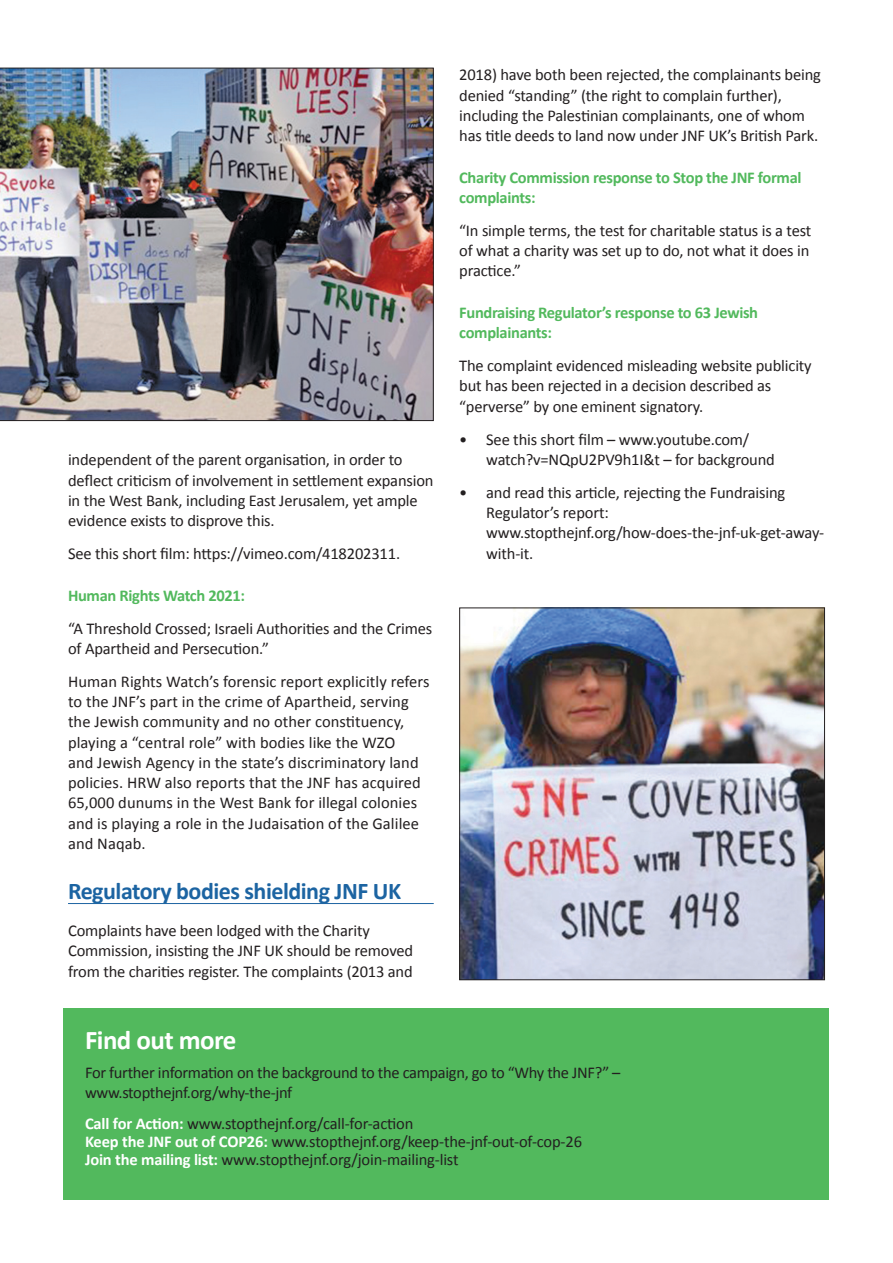
<style>
.page{position:relative;width:893px;height:1263px;background:#fff}
.page>*{position:absolute;margin:0;border:0;box-sizing:border-box;transform-origin:0 0}
.t1{font:700 27px "Calibri";letter-spacing:-.02em;color:#fff}
.t2{font:700 24px "Calibri";letter-spacing:-.02em;color:#1c64a2}
.t3{font:16.5px/20.2px "Calibri";letter-spacing:-.01em;color:#231f20}
.t4{font:700 16.5px/20.2px "Calibri";letter-spacing:-.02em;color:#52b95d}
.s1{font-weight:700;color:#fff}
</style>
<div class="page">
<hr style="left:68px;top:903px;width:366px;height:1px;background:#1c64a2">
<div style="left:64px;top:1008px;width:765px;height:191px;background:#52b95d"></div>
<img style="left:461px;top:609px;width:362px;height:369px">
<div style="left:459px;top:607px;width:366px;height:373px;border:1px solid #231f20"></div>
<img style="left:0;top:68px;width:434px;height:353px">
<p class="t3" style="left:68px;top:449px;width:367px">independent of the parent organisation, in order to deflect criticism of involvement in settlement expansion in the West Bank, including East Jerusalem, yet ample evidence exists to disprove this.</p>
<p class="t3" style="left:68px;top:543px;width:334px">See this short film: https://vimeo.com/418202311.</p>
<p class="t4" style="left:68px;top:584px;width:179px">Human Rights Watch 2021:</p>
<p class="t3" style="left:68px;top:617px;width:366px">“A Threshold Crossed; Israeli Authorities and the Crimes of Apartheid and Persecution.”</p>
<p class="t3" style="left:68px;top:671px;width:363px">Human Rights Watch’s forensic report explicitly refers to the JNF’s part in the crime of Apartheid, serving the Jewish community and no other constituency, playing a “central role” with bodies like the WZO<br>and Jewish Agency in the state’s discriminatory land policies. HRW also reports that the JNF has acquired 65,000 dunums in the West Bank for illegal colonies and is playing a role in the Judaisation of the Galilee and Naqab.</p>
<h2 class="t2" style="left:68px;top:874px;width:335px">Regulatory bodies shielding JNF UK</h2>
<p class="t3" style="left:68px;top:920px;width:347px">Complaints have been lodged with the Charity<br>Commission, insisting the JNF UK should be removed from the charities register. The complaints (2013 and</p>
<p class="t3" style="left:459px;top:64px;width:363px">2018) have both been rejected, the complainants being denied “standing” (the right to complain further), including the Palestinian complainants, one of whom has title deeds to land now under JNF UK’s British Park.</p>
<p class="t4" style="left:459px;top:166px;width:344px">Charity Commission response to Stop the JNF formal complaints:</p>
<p class="t3" style="left:459px;top:220px;width:354px">“In simple terms, the test for charitable status is a test of what a charity was set up to do, not what it does in practice.”</p>
<p class="t4" style="left:459px;top:302px;width:300px">Fundraising Regulator’s response to 63 Jewish complainants:</p>
<p class="t3" style="left:459px;top:355px;width:354px">The complaint evidenced misleading website publicity but has been rejected in a decision described as “perverse” by one eminent signatory.</p>
<p class="t3" style="left:486px;top:429px;width:290px;text-indent:-27px">• See this short film – www.youtube.com/ watch?v=NQpU2PV9h1I&amp;t – for background</p>
<p class="t3" style="left:486px;top:482px;width:339px;text-indent:-27px">• and read this article, rejecting the Fundraising Regulator’s report: www.stopthejnf.org/how-does-the-jnf-uk-get-away&shy;with-it.</p>
<h1 class="t1" style="left:85px;top:1021px;width:153px">Find out more</h1>
<p class="t3" style="left:85px;top:1062px;width:537px">For further information on the background to the campaign, go to “Why the JNF?” – www.stopthejnf.org/why-the-jnf</p>
<p class="t3" style="left:85px;top:1114px;width:498px;line-height:18px"><span class="s1">Call for Action:</span> www.stopthejnf.org/call-for-action<br><span class="s1">Keep the JNF out of COP26:</span> www.stopthejnf.org/keep-the-jnf-out-of-cop-26<br><span class="s1">Join the mailing list:</span> www.stopthejnf.org/join-mailing-list</p>
</div>
